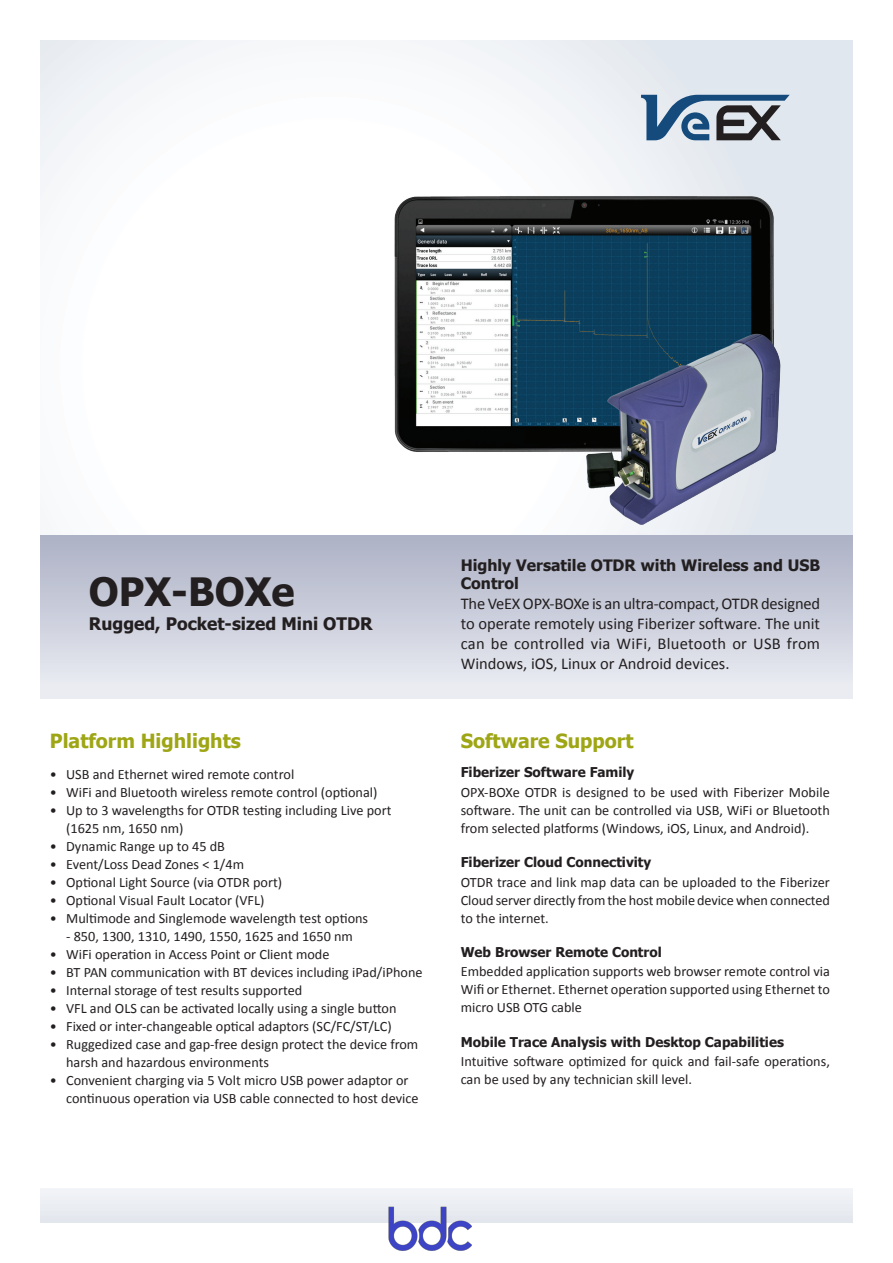
<style>
.page{position:relative;width:893px;height:1263px;background:#fff}
.page>*{position:absolute;margin:0;border:0;box-sizing:border-box;transform-origin:0 0}
.t1{font:700 39px "Tahoma";color:#231f20}
.t2{font:700 19.5px "Tahoma";color:#9ea615}
.t3{font:700 17.25px "Tahoma";color:#231f20}
.t4{font:16.5px/19.8px "Calibri";color:#231f20;text-align:justify}
.t5{font:700 15.75px/18.9px "Tahoma";color:#231f20}
.t6{font:14.25px/18px "Calibri";color:#231f20}
.t7{font:700 13.5px "Tahoma";color:#231f20}
</style>
<div class="page">
<div style="left:40px;top:1188px;width:813px;height:34px;background:#ebedf2"></div>
<div style="left:40px;top:533px;width:813px;height:165px;background:linear-gradient(to bottom,#abb0c4,#edeff4)"></div>
<div style="left:40px;top:40px;width:813px;height:494px;background:linear-gradient(to right,#fff,#e3e9ef)"></div>
<svg style="left:641px;top:95px;width:149px;height:45px;background:#7f91a4"></svg>
<img style="left:388px;top:193px;width:394px;height:333px">
<img style="left:387px;top:1206px;width:85px;height:45px">
<h1 class="t1" style="left:89px;top:565px;width:207px">OPX-BOXe</h1>
<p class="t3" style="left:89px;top:612px;width:285px">Rugged, Pocket-sized Mini OTDR</p>
<h2 class="t2" style="left:50px;top:727px;width:192px">Platform Highlights</h2>
<p class="t6" style="left:50px;top:765px;width:246px">• USB and Ethernet wired remote control</p>
<p class="t6" style="left:50px;top:783px;width:329px">• WiFi and Bluetooth wireless remote control (optional)</p>
<p class="t6" style="left:66px;top:801px;width:327px;text-indent:-16px">• Up to 3 wavelengths for OTDR testing including Live port (1625 nm, 1650 nm)</p>
<p class="t6" style="left:50px;top:837px;width:177px">• Dynamic Range up to 45 dB</p>
<p class="t6" style="left:50px;top:855px;width:196px">• Event/Loss Dead Zones &lt; 1/4m</p>
<p class="t6" style="left:50px;top:873px;width:234px">• Optional Light Source (via OTDR port)</p>
<p class="t6" style="left:50px;top:891px;width:216px">• Optional Visual Fault Locator (VFL)</p>
<p class="t6" style="left:50px;top:909px;width:320px">• Multimode and Singlemode wavelength test options</p>
<p class="t6" style="left:66px;top:927px;width:288px">- 850, 1300, 1310, 1490, 1550, 1625 and 1650 nm</p>
<p class="t6" style="left:50px;top:945px;width:281px">• WiFi operation in Access Point or Client mode</p>
<p class="t6" style="left:50px;top:963px;width:374px">• BT PAN communication with BT devices including iPad/iPhone</p>
<p class="t6" style="left:50px;top:981px;width:254px">• Internal storage of test results supported</p>
<p class="t6" style="left:50px;top:999px;width:348px">• VFL and OLS can be activated locally using a single button</p>
<p class="t6" style="left:50px;top:1017px;width:343px">• Fixed or inter-changeable optical adaptors (SC/FC/ST/LC)</p>
<p class="t6" style="left:66px;top:1035px;width:354px;text-indent:-16px">• Ruggedized case and gap-free design protect the device from harsh and hazardous environments</p>
<p class="t6" style="left:66px;top:1071px;width:354px;text-indent:-16px">• Convenient charging via 5 Volt micro USB power adaptor or continuous operation via USB cable connected to host device</p>
<p class="t5" style="left:461px;top:554px;width:361px">Highly Versatile OTDR with Wireless and USB<br>Control</p>
<p class="t4" style="left:461px;top:593px;width:361px">The VeEX OPX-BOXe is an ultra-compact, OTDR designed to operate remotely using Fiberizer software. The unit can be controlled via WiFi, Bluetooth or USB from Windows, iOS, Linux or Android devices.</p>
<h2 class="t2" style="left:461px;top:727px;width:174px">Software Support</h2>
<p class="t7" style="left:461px;top:763px;width:175px">Fiberizer Software Family</p>
<p class="t6" style="left:461px;top:783px;width:371px;text-align:justify">OPX-BOXe OTDR is designed to be used with Fiberizer Mobile software. The unit can be controlled via USB, WiFi or Bluetooth from selected platforms (Windows, iOS, Linux, and Android).</p>
<p class="t7" style="left:461px;top:853px;width:192px">Fiberizer Cloud Connectivity</p>
<p class="t6" style="left:461px;top:872px;width:371px;text-align:justify">OTDR trace and link map data can be uploaded to the Fiberizer Cloud server directly from the host mobile device when connected to the internet.</p>
<p class="t7" style="left:461px;top:942px;width:203px">Web Browser Remote Control</p>
<p class="t6" style="left:461px;top:962px;width:371px;text-align:justify">Embedded application supports web browser remote control via Wifi or Ethernet. Ethernet operation supported using Ethernet to micro USB OTG cable</p>
<p class="t7" style="left:461px;top:1032px;width:325px">Mobile Trace Analysis with Desktop Capabilities</p>
<p class="t6" style="left:461px;top:1052px;width:371px">Intuitive software optimized for quick and fail-safe operations, can be used by any technician skill level.</p>
</div>
